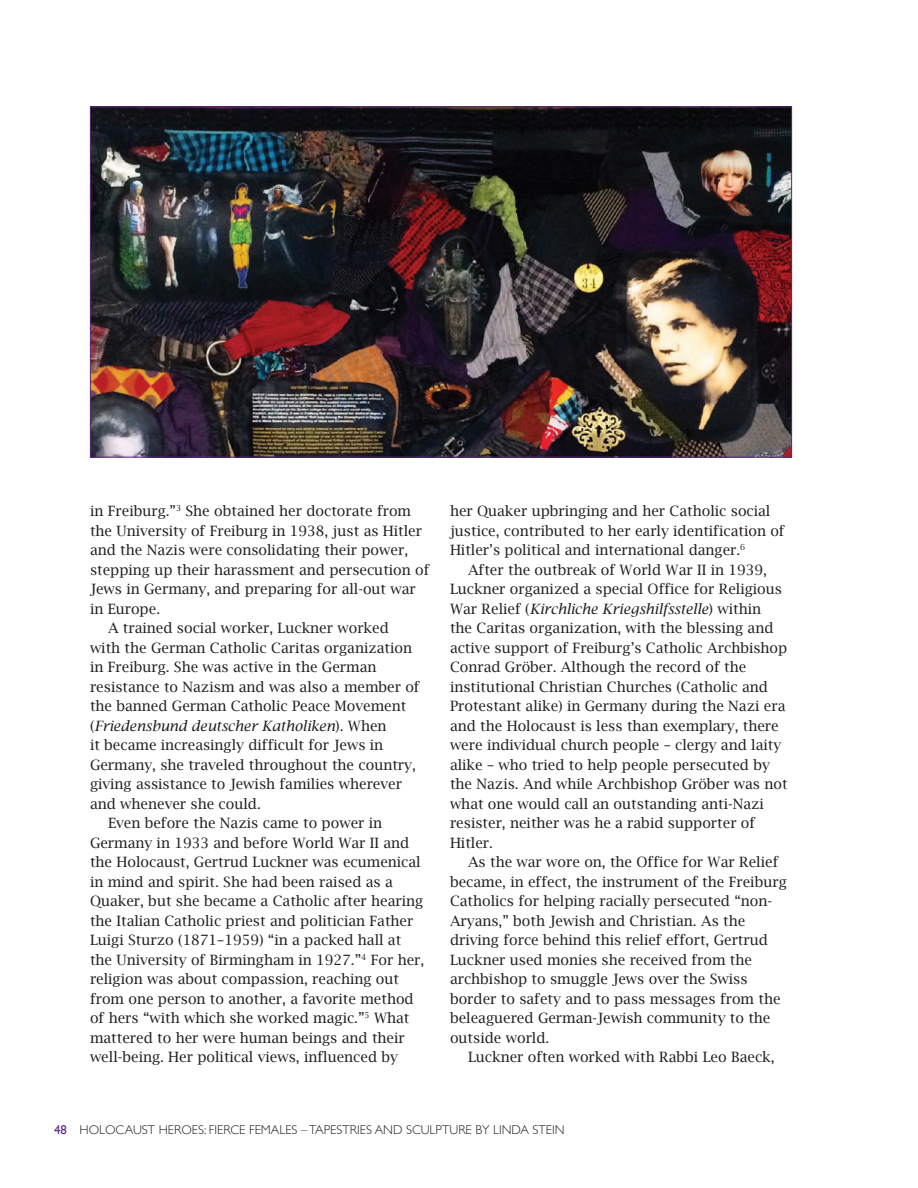
<style>
.page{position:relative;width:918px;height:1188px;background:#fff}
.page>*{position:absolute;margin:0;border:0;box-sizing:border-box;transform-origin:0 0}
.t1{font:14.25px/19.5px "Lucida Bright";color:#231f20}
.t2{font:italic 14.25px "Lucida Bright";color:#231f20}
.t3{font:300 12.75px "Gill Sans";color:#231f20}
.s1{font-style:normal}
.s2{font-style:italic}
.s3{font-weight:400;color:#592c82}
</style>
<div class="page">
<img style="left:92px;top:108px;width:698px;height:348px">
<p class="t1" style="left:90px;top:501px;width:323px">in Freiburg.”<sup>3</sup> She obtained her doctorate from</p>
<p class="t1" style="left:90px;top:521px;width:334px">the University of Freiburg in 1938, just as Hitler</p>
<p class="t1" style="left:90px;top:540px;width:320px">and the Nazis were consolidating their power,</p>
<p class="t1" style="left:90px;top:560px;width:341px">stepping up their harassment and persecution of</p>
<p class="t1" style="left:90px;top:579px;width:327px">Jews in Germany, and preparing for all-out war</p>
<p class="t1" style="left:90px;top:599px;width:72px">in Europe.</p>
<p class="t1" style="left:108px;top:618px;width:282px">A trained social worker, Luckner worked</p>
<p class="t1" style="left:90px;top:638px;width:324px">with the German Catholic Caritas organization</p>
<p class="t1" style="left:90px;top:657px;width:288px">in Freiburg. She was active in the German</p>
<p class="t1" style="left:90px;top:677px;width:331px">resistance to Nazism and was also a member of</p>
<p class="t1" style="left:90px;top:696px;width:318px">the banned German Catholic Peace Movement</p>
<p class="t2" style="left:90px;top:717px;width:298px"><span class="s1">(</span>Friedensbund deutscher Katholiken<span class="s1">). When</span></p>
<p class="t1" style="left:90px;top:735px;width:295px">it became increasingly difficult for Jews in</p>
<p class="t1" style="left:90px;top:755px;width:327px">Germany, she traveled throughout the country,</p>
<p class="t1" style="left:90px;top:774px;width:314px">giving assistance to Jewish families wherever</p>
<p class="t1" style="left:90px;top:794px;width:172px">and whenever she could.</p>
<p class="t1" style="left:108px;top:813px;width:276px">Even before the Nazis came to power in</p>
<p class="t1" style="left:90px;top:833px;width:321px">Germany in 1933 and before World War II and</p>
<p class="t1" style="left:90px;top:852px;width:332px">the Holocaust, Gertrud Luckner was ecumenical</p>
<p class="t1" style="left:90px;top:872px;width:304px">in mind and spirit. She had been raised as a</p>
<p class="t1" style="left:90px;top:891px;width:335px">Quaker, but she became a Catholic after hearing</p>
<p class="t1" style="left:90px;top:911px;width:325px">the Italian Catholic priest and politician Father</p>
<p class="t1" style="left:90px;top:930px;width:313px">Luigi Sturzo (1871–1959) “in a packed hall at</p>
<p class="t1" style="left:90px;top:950px;width:336px">the University of Birmingham in 1927.”<sup>4</sup> For her,</p>
<p class="t1" style="left:90px;top:969px;width:311px">religion was about compassion, reaching out</p>
<p class="t1" style="left:90px;top:989px;width:325px">from one person to another, a favorite method</p>
<p class="t1" style="left:90px;top:1008px;width:321px">of hers “with which she worked magic.”<sup>5</sup> What</p>
<p class="t1" style="left:90px;top:1028px;width:316px">mattered to her were human beings and their</p>
<p class="t1" style="left:90px;top:1047px;width:310px">well-being. Her political views, influenced by</p>
<p class="t1" style="left:450px;top:501px;width:336px">her Quaker upbringing and her Catholic social justice, contributed to her early identification of<br>Hitler’s political and international danger.<sup>6</sup></p>
<p class="t1" style="left:450px;top:560px;width:339px;text-indent:18px">After the outbreak of World War II in 1939, Luckner organized a special Office for Religious War Relief (<span class="s2">Kirchliche Kriegshilfsstelle</span>) within<br>the Caritas organization, with the blessing and active support of Freiburg’s Catholic Archbishop Conrad Gröber. Although the record of the institutional Christian Churches (Catholic and Protestant alike) in Germany during the Nazi era and the Holocaust is less than exemplary, there were individual church people – clergy and laity alike – who tried to help people persecuted by the Nazis. And while Archbishop Gröber was not what one would call an outstanding anti-Nazi resister, neither was he a rabid supporter of Hitler.</p>
<p class="t1" style="left:450px;top:852px;width:338px;text-indent:18px">As the war wore on, the Office for War Relief became, in effect, the instrument of the Freiburg Catholics for helping racially persecuted “non-Aryans,” both Jewish and Christian. As the driving force behind this relief effort, Gertrud Luckner used monies she received from the archbishop to smuggle Jews over the Swiss border to safety and to pass messages from the beleaguered German-Jewish community to the outside world.</p>
<p class="t1" style="left:468px;top:1047px;width:308px">Luckner often worked with Rabbi Leo Baeck,</p>
<p class="t3" style="left:54px;top:1120px;width:512px"><span class="s3">48</span> HOLOCAUST HEROES: FIERCE FEMALES – TAPESTRIES AND SCULPTURE BY LINDA STEIN</p>
</div>
